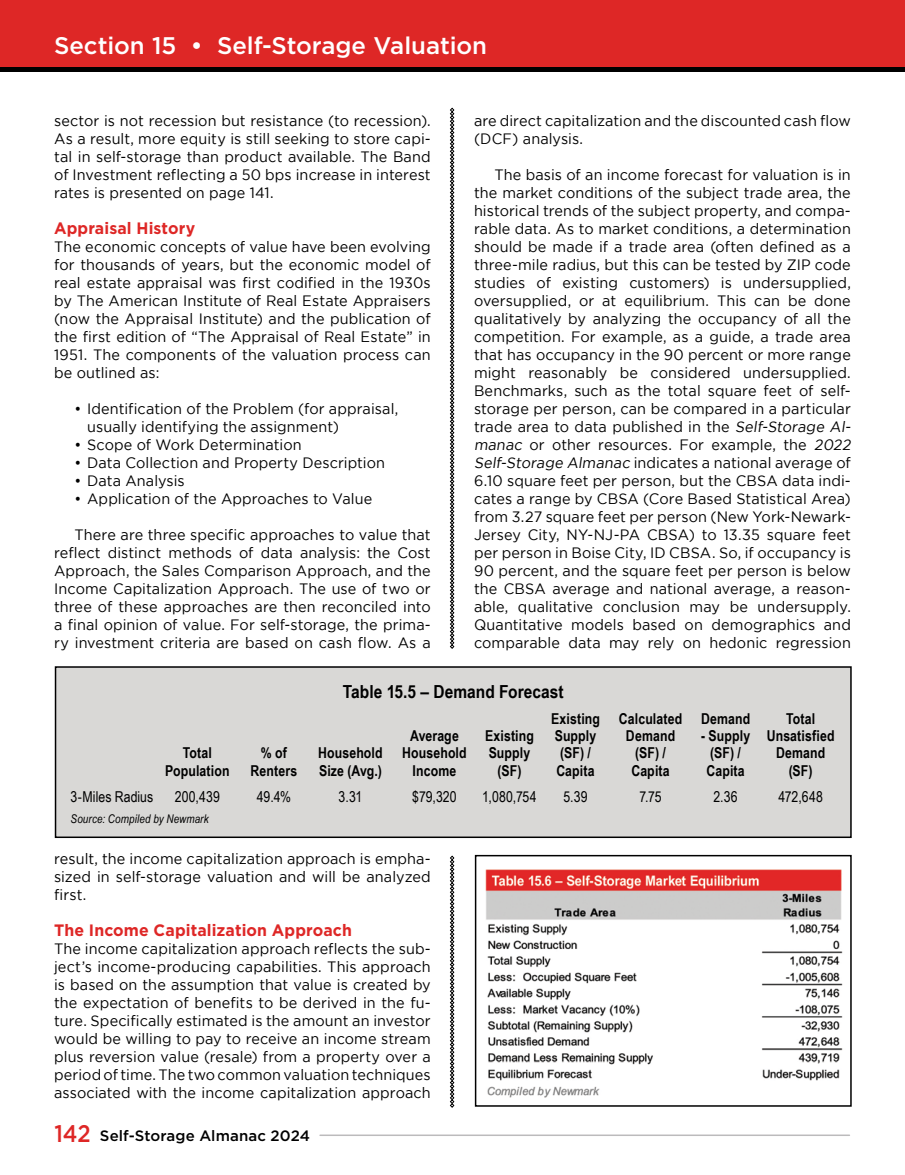
<style>
.page{position:relative;width:905px;height:1175px;background:#fff}
.page>*{position:absolute;margin:0;border:0;box-sizing:border-box;transform-origin:0 0}
.t1{font:500 24px "Gotham";color:#fff}
.t2{font:700 18px "Arial Narrow";color:#000;scale:1.05 1}
.t3{font:700 16.5px "Gotham";letter-spacing:.005em;color:#de2726;scale:.96 1}
.t4{font:15px/18px "Gotham";letter-spacing:.01em;color:#000;text-align:justify;scale:.96 1}
.t5{font:700 15px "Arial Narrow";letter-spacing:.01em;color:#000}
.t6{font:15px "Arial Narrow";letter-spacing:.005em;color:#000}
.t7{font:500 15px "Gotham";letter-spacing:.01em;color:#000}
.t8{font:italic 12px "Arial Narrow";letter-spacing:.01em;color:#000}
.s1{font-size:24px;color:#de2726}
</style>
<div class="page">
<div style="left:0;top:0;width:904px;height:68px;background:#de2726"></div>
<div style="left:0;top:67px;width:904px;height:5px;background:#000"></div>
<hr style="left:320px;top:1134px;width:529px;height:2px;background:#bcbbbc">
<svg style="left:450px;top:108px;width:4px;height:541px;background:#656565"></svg>
<svg style="left:450px;top:855px;width:4px;height:252px"></svg>
<img style="left:485px;top:869px;width:358px;height:229px">
<div style="left:475px;top:855px;width:376px;height:251px;border:2px solid #000"></div>
<div style="left:56px;top:667px;width:794px;height:170px;background:#d9d8d6"></div>
<div style="left:55px;top:666px;width:796px;height:172px;border:2px solid #000"></div>
<h1 class="t1" style="left:54px;top:30px;width:434px">Section 15 • Self-Storage Valuation</h1>
<p class="t4" style="left:474px;top:111px;width:394px">are direct capitalization and the discounted cash flow (DCF) analysis.</p>
<p class="t4" style="left:474px;top:165px;width:396px;text-align:left;text-indent:20px">The basis of an income forecast for valuation is in the market conditions of the subject trade area, the historical trends of the subject property, and compa&shy;rable data. As to market conditions, a determination should be made if a trade area (often defined as a three-mile radius, but this can be tested by ZIP code studies of existing customers) is undersupplied, oversupplied, or at equilibrium. This can be done qualitatively by analyzing the occupancy of all the competition. For example, as a guide, a trade area that has occupancy in the 90 percent or more range might reasonably be considered undersupplied.<br>Benchmarks, such as the total square feet of self&shy;storage per person, can be compared in a particular trade area to data published in the Self-Storage Al&shy;manac or other resources. For example, the 2022<br>Self-Storage Almanac indicates a national average of 6.10 square feet per person, but the CBSA data indi&shy;cates a range by CBSA (Core Based Statistical Area) from 3.27 square feet per person (New York-Newark-Jersey City, NY-NJ-PA CBSA) to 13.35 square feet per person in Boise City, ID CBSA. So, if occupancy is 90 percent, and the square feet per person is below the CBSA average and national average, a reason&shy;able, qualitative conclusion may be undersupply.<br>Quantitative models based on demographics and comparable data may rely on hedonic regression</p>
<p class="t2" style="left:343px;top:681px;width:211px">Table 15.5 – Demand Forecast</p>
<p class="t5" style="left:551px;top:710px;width:50px">Existing</p>
<p class="t5" style="left:619px;top:710px;width:65px">Calculated</p>
<p class="t5" style="left:701px;top:710px;width:51px">Demand</p>
<p class="t5" style="left:786px;top:710px;width:30px">Total</p>
<p class="t5" style="left:410px;top:727px;width:50px">Average</p>
<p class="t5" style="left:485px;top:727px;width:50px">Existing</p>
<p class="t5" style="left:554px;top:727px;width:43px">Supply</p>
<p class="t5" style="left:626px;top:727px;width:51px">Demand</p>
<p class="t5" style="left:701px;top:727px;width:135px">- Supply Unsatisfied</p>
<p class="t4" style="left:54px;top:111px;width:394px">sector is not recession but resistance (to recession).<br>As a result, more equity is still seeking to store capi&shy;tal in self-storage than product available. The Band of Investment reflecting a 50 bps increase in interest rates is presented on page 141.</p>
<p class="t3" style="left:54px;top:217px;width:149px">Appraisal History</p>
<p class="t4" style="left:54px;top:237px;width:394px">The economic concepts of value have been evolving for thousands of years, but the economic model of real estate appraisal was first codified in the 1930s by The American Institute of Real Estate Appraisers (now the Appraisal Institute) and the publication of the first edition of “The Appraisal of Real Estate” in 1951. The components of the valuation process can be outlined as:</p>
<p class="t4" style="left:87px;top:399px;width:325px;text-indent:-13px">• Identification of the Problem (for appraisal, usually identifying the assignment)</p>
<p class="t4" style="left:74px;top:435px;width:238px">• Scope of Work Determination</p>
<p class="t4" style="left:74px;top:453px;width:325px">• Data Collection and Property Description</p>
<p class="t4" style="left:74px;top:471px;width:116px">• Data Analysis</p>
<p class="t4" style="left:74px;top:489px;width:312px">• Application of the Approaches to Value</p>
<p class="t4" style="left:54px;top:525px;width:394px;text-indent:20px">There are three specific approaches to value that reflect distinct methods of data analysis: the Cost Approach, the Sales Comparison Approach, and the Income Capitalization Approach. The use of two or three of these approaches are then reconciled into a final opinion of value. For self-storage, the prima&shy;ry investment criteria are based on cash flow. As a</p>
<p class="t5" style="left:183px;top:744px;width:30px">Total</p>
<p class="t5" style="left:261px;top:744px;width:28px">% of</p>
<p class="t5" style="left:318px;top:744px;width:66px">Household</p>
<p class="t5" style="left:402px;top:744px;width:66px">Household</p>
<p class="t5" style="left:488px;top:744px;width:43px">Supply</p>
<p class="t5" style="left:560px;top:744px;width:32px">(SF) /</p>
<p class="t5" style="left:635px;top:744px;width:32px">(SF) /</p>
<p class="t5" style="left:710px;top:744px;width:32px">(SF) /</p>
<p class="t5" style="left:776px;top:744px;width:51px">Demand</p>
<p class="t5" style="left:165px;top:762px;width:66px">Population</p>
<p class="t5" style="left:250px;top:762px;width:48px">Renters</p>
<p class="t5" style="left:319px;top:762px;width:64px">Size (Avg.)</p>
<p class="t5" style="left:412px;top:762px;width:45px">Income</p>
<p class="t5" style="left:497px;top:762px;width:99px">(SF) Capita</p>
<p class="t5" style="left:631px;top:762px;width:40px">Capita</p>
<p class="t5" style="left:706px;top:762px;width:40px">Capita</p>
<p class="t5" style="left:788px;top:762px;width:25px">(SF)</p>
<p class="t6" style="left:71px;top:788px;width:84px">3-Miles Radius</p>
<p class="t6" style="left:175px;top:788px;width:47px">200,439</p>
<p class="t6" style="left:257px;top:788px;width:36px">49.4%</p>
<p class="t6" style="left:338px;top:788px;width:25px">3.31</p>
<p class="t6" style="left:412px;top:788px;width:46px">$79,320</p>
<p class="t6" style="left:482px;top:788px;width:56px">1,080,754</p>
<p class="t6" style="left:563px;top:788px;width:26px">5.39</p>
<p class="t6" style="left:639px;top:788px;width:24px">7.75</p>
<p class="t6" style="left:713px;top:788px;width:26px">2.36</p>
<p class="t6" style="left:778px;top:788px;width:46px">472,648</p>
<p class="t8" style="left:71px;top:812px;width:140px">Source: Compiled by Newmark</p>
<p class="t4" style="left:54px;top:849px;width:394px">result, the income capitalization approach is empha&shy;sized in self-storage valuation and will be analyzed first.</p>
<p class="t3" style="left:54px;top:919px;width:312px">The Income Capitalization Approach</p>
<p class="t4" style="left:54px;top:939px;width:394px">The income capitalization approach reflects the sub&shy;ject’s income-producing capabilities. This approach is based on the assumption that value is created by the expectation of benefits to be derived in the fu&shy;ture. Specifically estimated is the amount an investor would be willing to pay to receive an income stream plus reversion value (resale) from a property over a period of time. The two common valuation techniques associated with the income capitalization approach</p>
<p class="t7" style="left:55px;top:1126px;width:257px"><span class="s1">142</span> Self-Storage Almanac 2024</p>
</div>
